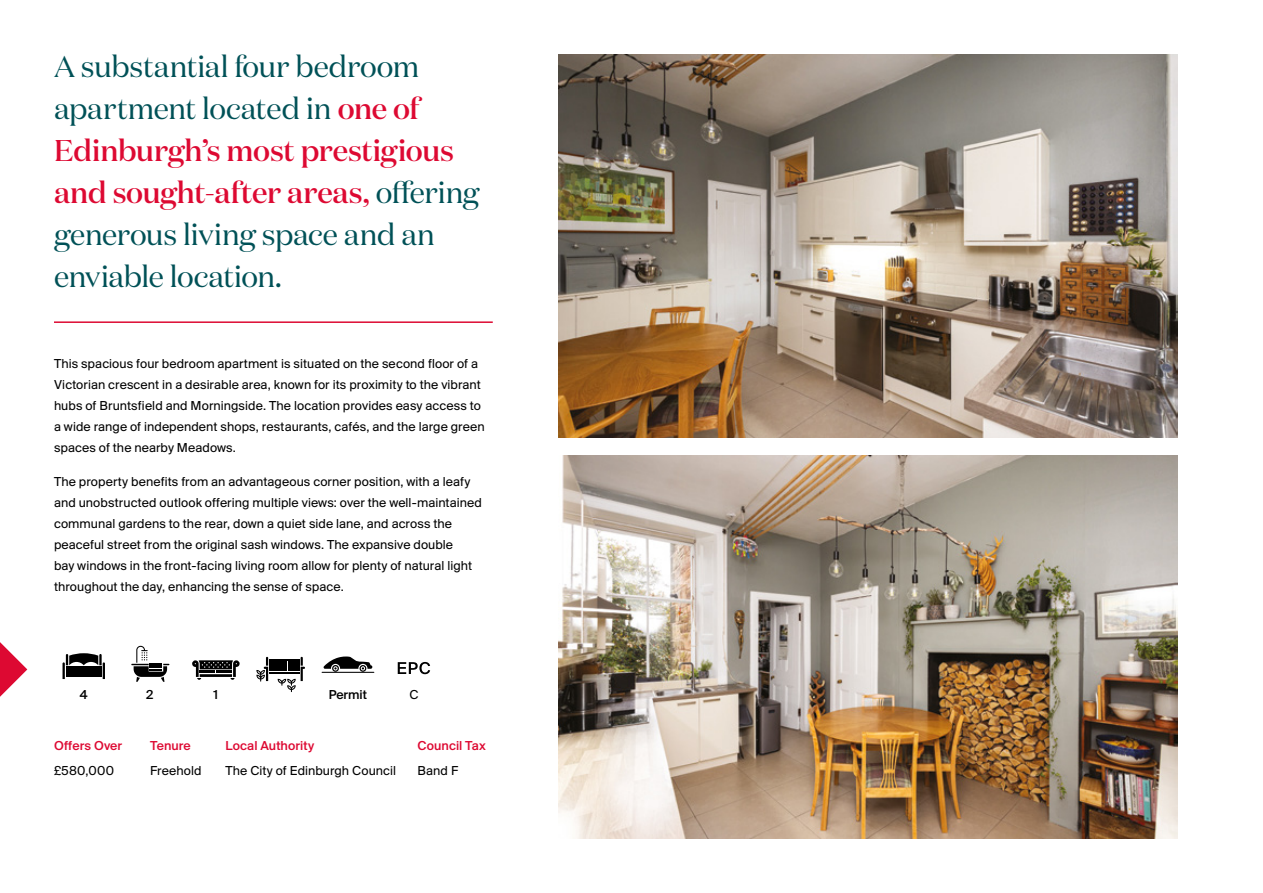
<style>
.page{position:relative;width:1263px;height:893px;background:#fff}
.page>*{position:absolute;margin:0;border:0;box-sizing:border-box;transform-origin:0 0}
.t1{font:30px/42px "Domaine Disp";letter-spacing:-.01em;color:#005157}
.t2{font:13.5px/21px "Suisse BP Intl";letter-spacing:.005em;color:#000}
.t3{font:500 13.5px "Suisse BP Intl";letter-spacing:.005em;color:#dd0932}
.t4{font:500 13.5px "Suisse BP Intl";color:#000}
.s1{font-weight:500;color:#dd0932}
</style>
<div class="page">
<hr style="left:54px;top:321px;width:439px;height:2px;background:#dd0932">
<img style="left:559px;top:54px;width:619px;height:383px">
<svg style="left:256px;top:657px;width:49px;height:35px"></svg>
<svg style="left:322px;top:656px;width:52px;height:17px"></svg>
<svg style="left:63px;top:653px;width:42px;height:26px"></svg>
<svg style="left:131px;top:646px;width:38px;height:36px"></svg>
<svg style="left:192px;top:660px;width:48px;height:20px"></svg>
<svg style="left:0;top:642px;width:27px;height:55px"></svg>
<svg style="left:398px;top:662px;width:32px;height:12px"></svg>
<img style="left:559px;top:455px;width:619px;height:384px">
<h1 class="t1" style="left:54px;top:46px;width:427px">A substantial four bedroom apartment located in <span class="s1">one of<br>Edinburgh’s most prestigious and sought-after areas,</span> offering generous living space and an enviable location.</h1>
<p class="t2" style="left:54px;top:353px;width:432px">This spacious four bedroom apartment is situated on the second floor of a Victorian crescent in a desirable area, known for its proximity to the vibrant hubs of Bruntsfield and Morningside. The location provides easy access to a wide range of independent shops, restaurants, cafés, and the large green spaces of the nearby Meadows.</p>
<p class="t2" style="left:54px;top:470px;width:429px">The property benefits from an advantageous corner position, with a leafy and unobstructed outlook offering multiple views: over the well-maintained communal gardens to the rear, down a quiet side lane, and across the peaceful street from the original sash windows. The expansive double<br>bay windows in the front-facing living room allow for plenty of natural light throughout the day, enhancing the sense of space.</p>
<p class="t4" style="left:80px;top:686px;width:9px">4</p>
<p class="t4" style="left:146px;top:686px;width:9px">2</p>
<p class="t4" style="left:214px;top:686px;width:6px">1</p>
<p class="t4" style="left:329px;top:686px;width:40px">Permit</p>
<p class="t2" style="left:409px;top:683px;width:11px">C</p>
<p class="t3" style="left:54px;top:738px;width:70px">Offers Over</p>
<p class="t2" style="left:54px;top:760px;width:62px">£580,000</p>
<p class="t3" style="left:150px;top:738px;width:42px">Tenure</p>
<p class="t2" style="left:150px;top:760px;width:53px">Freehold</p>
<p class="t3" style="left:225px;top:738px;width:90px">Local Authority</p>
<p class="t2" style="left:225px;top:760px;width:172px">The City of Edinburgh Council</p>
<p class="t3" style="left:418px;top:738px;width:70px">Council Tax</p>
<p class="t2" style="left:418px;top:760px;width:42px">Band F</p>
</div>
